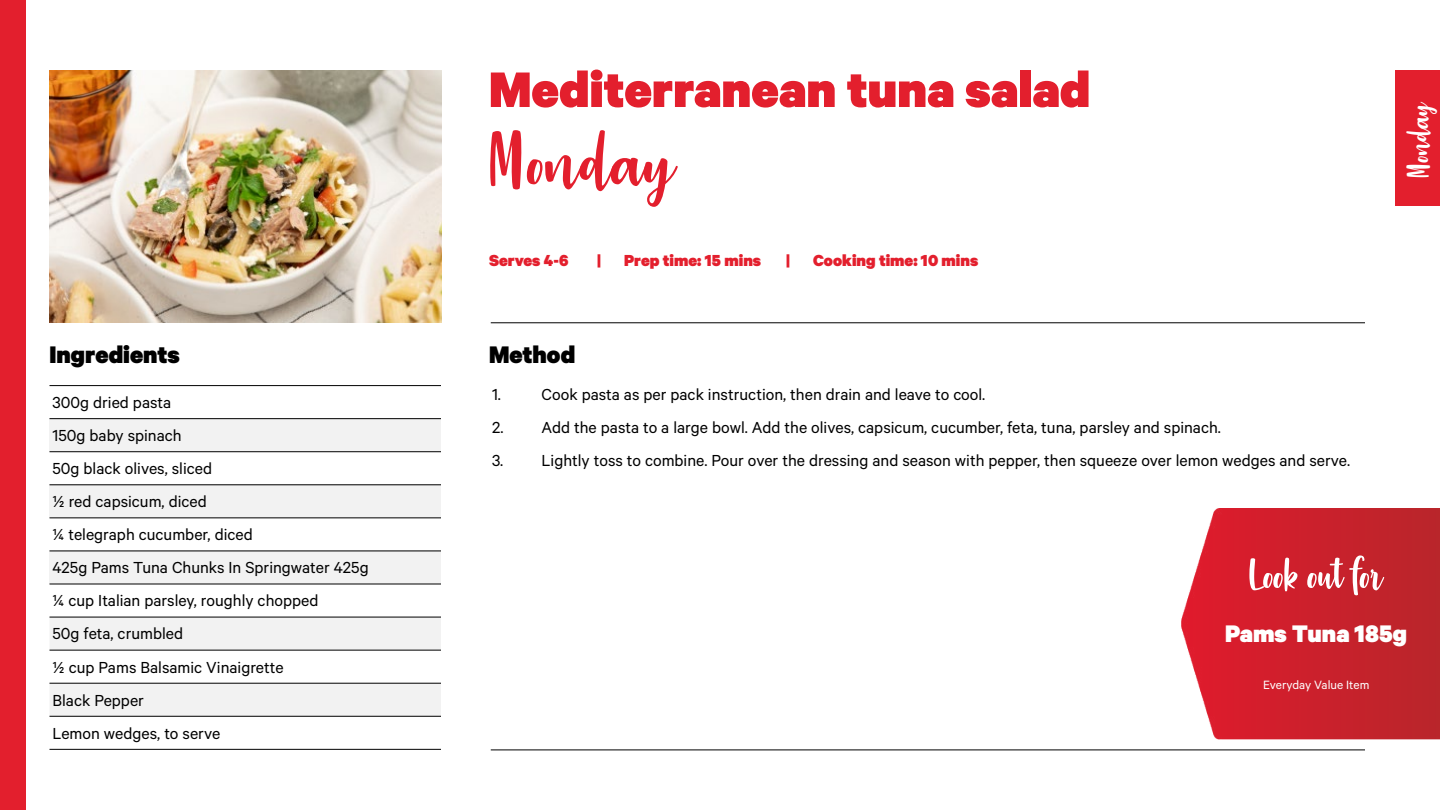
<style>
.page{position:relative;width:1440px;height:810px;background:#fff}
.page>*{position:absolute;margin:0;border:0;box-sizing:border-box;transform-origin:0 0}
.t1{font:90px "Strawberry Blossom";color:#e31f2d}
.t2{font:900 56.18px "Calibre";color:#e31f2d}
.t3{font:54px "Strawberry Blossom";color:#fff}
.t4{font:36px "Strawberry Blossom";color:#fff}
.t5{font:900 27px "Calibre";color:#000}
.t6{font:900 27px "Calibre";color:#fff}
.t7{font:18px/33.1px "Calibre";color:#000}
.t8{font:900 18px "Calibre";color:#e31f2d}
.t9{font:13.5px "Calibre";color:#fff}
</style>
<div class="page">
<img style="left:50px;top:70px;width:392px;height:253px">
<hr style="left:491px;top:323px;width:874px;height:1px;background:#000">
<hr style="left:491px;top:750px;width:874px;height:1px;background:#000">
<div style="left:50px;top:419px;width:391px;height:33px;background:#f2f2f2"></div>
<div style="left:50px;top:485px;width:391px;height:33px;background:#f2f2f2"></div>
<div style="left:50px;top:551px;width:391px;height:33px;background:#f2f2f2"></div>
<svg style="left:50px;top:618px;width:391px;height:98px"></svg>
<hr style="left:50px;top:385px;width:391px;height:1px;background:#000">
<hr style="left:50px;top:419px;width:391px;height:1px;background:#000">
<hr style="left:50px;top:452px;width:391px;height:1px;background:#000">
<hr style="left:50px;top:485px;width:391px;height:1px;background:#000">
<hr style="left:50px;top:518px;width:391px;height:1px;background:#000">
<hr style="left:50px;top:551px;width:391px;height:1px;background:#000">
<hr style="left:50px;top:584px;width:391px;height:1px;background:#000">
<hr style="left:50px;top:617px;width:391px;height:1px;background:#000">
<hr style="left:50px;top:650px;width:391px;height:1px;background:#000">
<hr style="left:50px;top:683px;width:391px;height:1px;background:#000">
<hr style="left:50px;top:716px;width:391px;height:1px;background:#000">
<hr style="left:50px;top:749px;width:391px;height:1px;background:#000">
<div style="left:1396px;top:70px;width:44px;height:136px;background:#e31f2d"></div>
<div style="left:0;top:0;width:26px;height:810px;background:#e31f2d"></div>
<img style="left:1181px;top:508px;width:259px;height:231px">
<h3 class="t5" style="left:50px;top:337px;width:132px">Ingredients</h3>
<p class="t7" style="left:52px;top:385px;width:318px">300g dried pasta<br>150g baby spinach<br>50g black olives, sliced<br>½ red capsicum, diced<br>¼ telegraph cucumber, diced<br>425g Pams Tuna Chunks In Springwater 425g ¼ cup Italian parsley, roughly chopped<br>50g feta, crumbled<br>½ cup Pams Balsamic Vinaigrette<br>Black Pepper<br>Lemon wedges, to serve</p>
<h2 class="t2" style="left:489px;top:54px;width:603px">Mediterranean tuna salad</h2>
<h1 class="t1" style="left:491px;top:117px;width:187px">Monday</h1>
<p class="t8" style="left:489px;top:249px;width:81px">Serves 4-6</p>
<p class="t8" style="left:597px;top:249px;width:5px">|</p>
<p class="t8" style="left:624px;top:249px;width:139px">Prep time: 15 mins</p>
<p class="t8" style="left:786px;top:249px;width:5px">|</p>
<p class="t8" style="left:813px;top:249px;width:167px">Cooking time: 10 mins</p>
<h3 class="t5" style="left:489px;top:337px;width:88px">Method</h3>
<p class="t7" style="left:492px;top:377px;width:495px">1. Cook pasta as per pack instruction, then drain and leave to cool.</p>
<p class="t7" style="left:492px;top:410px;width:730px">2. Add the pasta to a large bowl. Add the olives, capsicum, cucumber, feta, tuna, parsley and spinach.</p>
<p class="t7" style="left:492px;top:444px;width:860px">3. Lightly toss to combine. Pour over the dressing and season with pepper, then squeeze over lemon wedges and serve.</p>
<h3 class="t4" style="left:1401px;top:177px;width:76px;rotate:-90deg">Monday</h3>
<h3 class="t3" style="left:1249px;top:548px;width:135px">Look out for</h3>
<h3 class="t6" style="left:1225px;top:616px;width:183px">Pams Tuna 185g</h3>
<p class="t9" style="left:1263px;top:677px;width:108px">Everyday Value Item</p>
</div>
